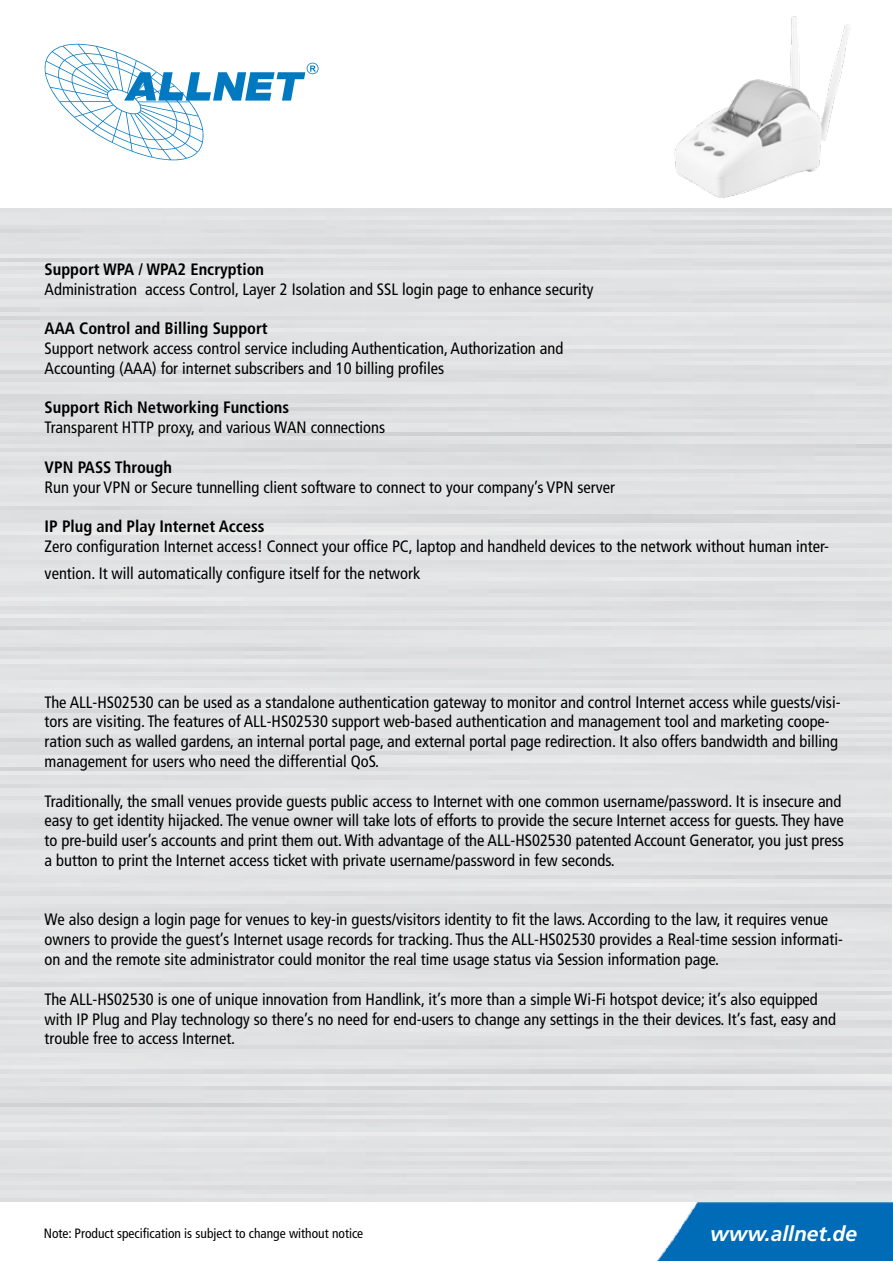
<style>
.page{position:relative;width:893px;height:1263px;background:#fff}
.page>*{position:absolute;margin:0;border:0;box-sizing:border-box;transform-origin:0 0}
.t1{font:italic 700 21px "Frutiger LT Std";color:#fff}
.t2{font:condensed 16.5px/19.8px "Frutiger LT Std";color:#000}
.t3{font:700 condensed 16.5px "Frutiger LT Std";color:#000}
.t4{font:condensed 13.5px "Frutiger LT Std";color:#000}
</style>
<div class="page">
<img style="left:655px;top:1201px;width:238px;height:60px">
<svg style="left:45px;top:44px;width:274px;height:116px"></svg>
<img style="left:669px;top:16px;width:192px;height:198px">
<p class="t3" style="left:45px;top:259px;width:221px">Support WPA / WPA2 Encryption</p>
<p class="t2" style="left:45px;top:279px;width:550px">Administration access Control, Layer 2 Isolation and SSL login page to enhance security</p>
<p class="t3" style="left:45px;top:319px;width:225px">AAA Control and Billing Support</p>
<p class="t2" style="left:45px;top:338px;width:520px">Support network access control service including Authentication, Authorization and<br>Accounting (AAA) for internet subscribers and 10 billing profiles</p>
<p class="t3" style="left:45px;top:398px;width:246px">Support Rich Networking Functions</p>
<p class="t2" style="left:45px;top:418px;width:342px">Transparent HTTP proxy, and various WAN connections</p>
<p class="t3" style="left:45px;top:457px;width:129px">VPN PASS Through</p>
<p class="t2" style="left:45px;top:477px;width:572px">Run your VPN or Secure tunnelling client software to connect to your company’s VPN server</p>
<p class="t3" style="left:45px;top:517px;width:221px">IP Plug and Play Internet Access</p>
<p class="t2" style="left:45px;top:533px;width:786px;line-height:27px">Zero configuration Internet access! Connect your office PC, laptop and handheld devices to the network without human inter&shy;vention. It will automatically configure itself for the network</p>
<p class="t2" style="left:45px;top:692px;width:797px">The ALL-HS02530 can be used as a standalone authentication gateway to monitor and control Internet access while guests/visi&shy;tors are visiting. The features of ALL-HS02530 support web-based authentication and management tool and marketing coope&shy;ration such as walled gardens, an internal portal page, and external portal page redirection. It also offers bandwidth and billing management for users who need the differential QoS.</p>
<p class="t2" style="left:45px;top:791px;width:801px">Traditionally, the small venues provide guests public access to Internet with one common username/password. It is insecure and easy to get identity hijacked. The venue owner will take lots of efforts to provide the secure Internet access for guests. They have to pre-build user’s accounts and print them out. With advantage of the ALL-HS02530 patented Account Generator, you just press a button to print the Internet access ticket with private username/password in few seconds.</p>
<p class="t2" style="left:45px;top:910px;width:800px">We also design a login page for venues to key-in guests/visitors identity to fit the laws. According to the law, it requires venue owners to provide the guest’s Internet usage records for tracking. Thus the ALL-HS02530 provides a Real-time session informati&shy;on and the remote site administrator could monitor the real time usage status via Session information page.</p>
<p class="t2" style="left:45px;top:989px;width:793px">The ALL-HS02530 is one of unique innovation from Handlink, it’s more than a simple Wi-Fi hotspot device; it’s also equipped with IP Plug and Play technology so there’s no need for end-users to change any settings in the their devices. It’s fast, easy and trouble free to access Internet.</p>
<p class="t4" style="left:44px;top:1225px;width:321px">Note: Product specification is subject to change without notice</p>
<p class="t1" style="left:710px;top:1221px;width:149px">www.allnet.de</p>
</div>
